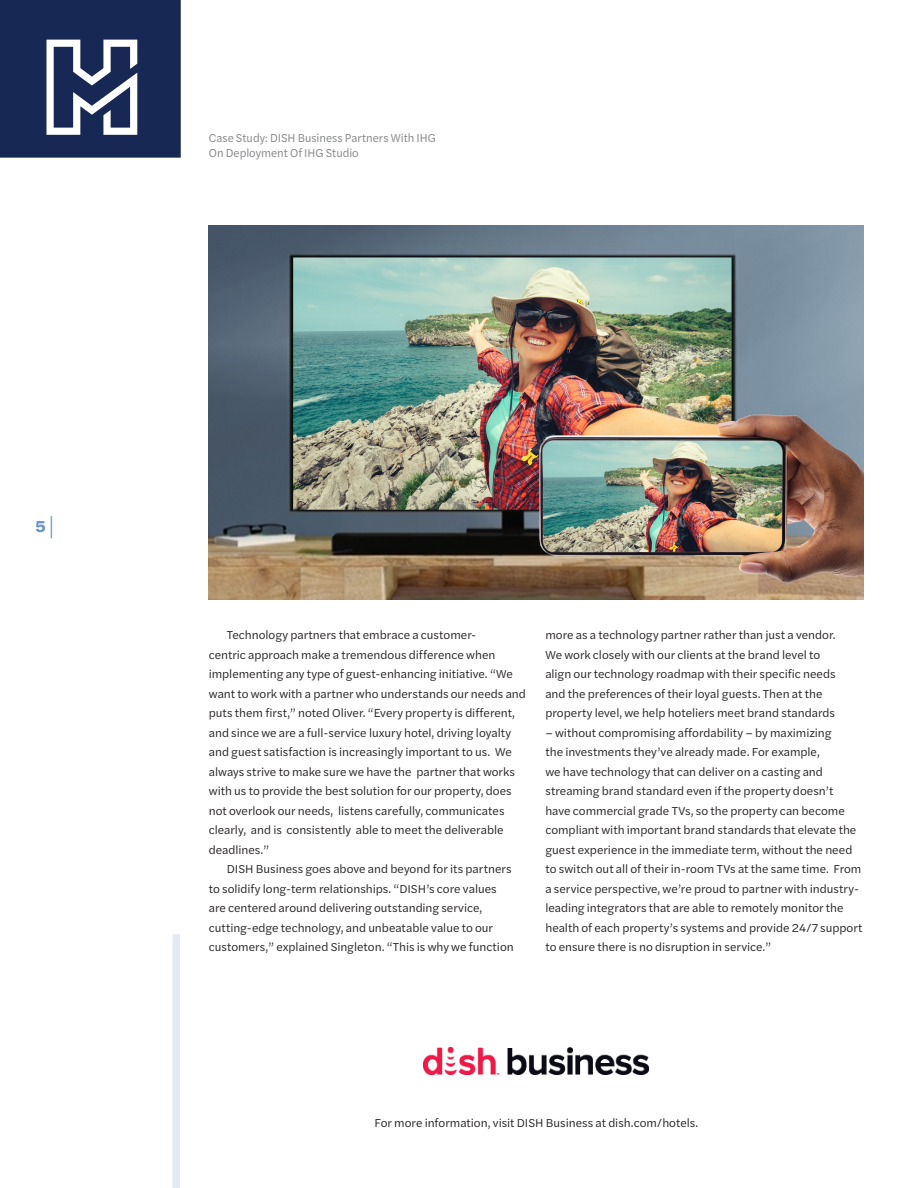
<style>
.page{position:relative;width:918px;height:1188px;background:#fff}
.page>*{position:absolute;margin:0;border:0;box-sizing:border-box;transform-origin:0 0}
.HM_Header{font:700 16.5px "Halyard Text";color:#6a93cc}
.HM_Sidebar_Text{font:12px/19.5px "Halyard Text";color:#231f20}
.Whitepaper_Header{font:12px/15px "Halyard Text";color:#808285;scale:.95 1}
.HM_Sidebar_Text_No_I{font:12px "Halyard Text";letter-spacing:-.005em;color:#231f20}
.s1{font-weight:400;font-size:23.85px}
</style>
<div class="page">
<div style="left:172px;top:934px;width:8px;height:254px;background:#e4eaf5"></div>
<svg style="left:0;top:0;width:181px;height:158px;background:#34426a"></svg>
<img style="left:209px;top:225px;width:655px;height:374px">
<img style="left:423px;top:1047px;width:225px;height:27px">
<p class="HM_Header" style="left:35px;top:514px;width:20px">5 <span class="s1">|</span></p>
<p class="Whitepaper_Header" style="left:209px;top:130px;width:240px">Case Study: DISH Business Partners With IHG<br>On Deployment Of IHG Studio</p>
<p class="HM_Sidebar_Text" style="left:209px;top:625px;width:319px;text-indent:18px">Technology partners that embrace a customer-<br>centric approach make a tremendous difference when implementing any type of guest-enhancing initiative. “We want to work with a partner who understands our needs and puts them first,” noted Oliver. “Every property is different, and since we are a full-service luxury hotel, driving loyalty and guest satisfaction is increasingly important to us. We always strive to make sure we have the partner that works with us to provide the best solution for our property, does not overlook our needs, listens carefully, communicates clearly, and is consistently able to meet the deliverable deadlines.”</p>
<p class="HM_Sidebar_Text" style="left:209px;top:859px;width:307px;text-indent:18px">DISH Business goes above and beyond for its partners to solidify long-term relationships. “DISH’s core values are centered around delivering outstanding service, cutting-edge technology, and unbeatable value to our customers,” explained Singleton. “This is why we function</p>
<p class="HM_Sidebar_Text" style="left:545px;top:625px;width:292px">more as a technology partner rather than just a vendor.<br>We work closely with our clients at the brand level to align our technology roadmap with their specific needs and the preferences of their loyal guests. Then at the property level, we help hoteliers meet brand standards</p>
<p class="HM_Sidebar_Text" style="left:545px;top:722px;width:319px">– without compromising affordability – by maximizing<br>the investments they’ve already made. For example,<br>we have technology that can deliver on a casting and streaming brand standard even if the property doesn’t<br>have commercial grade TVs, so the property can become compliant with important brand standards that elevate the guest experience in the immediate term, without the need to switch out all of their in-room TVs at the same time. From a service perspective, we’re proud to partner with industry&shy;leading integrators that are able to remotely monitor the health of each property’s systems and provide 24/7 support to ensure there is no disruption in service.”</p>
<p class="HM_Sidebar_Text_No_I" style="left:374px;top:1114px;width:326px">For more information, visit DISH Business at dish.com/hotels.</p>
</div>
